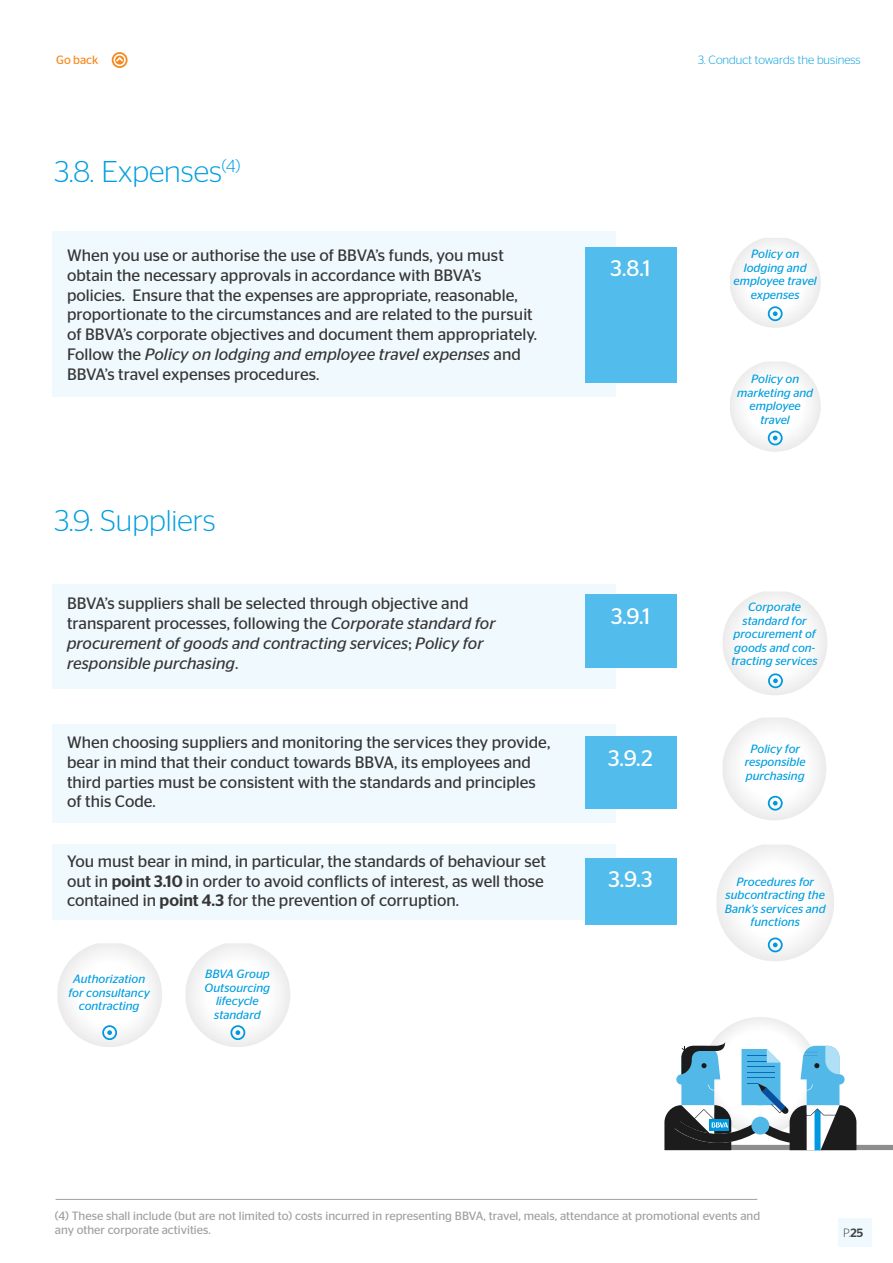
<style>
.page{position:relative;width:893px;height:1263px;background:#fff}
.page>*{position:absolute;margin:0;border:0;box-sizing:border-box;transform-origin:0 0}
.t1{font:300 30px "Stag Sans";color:#009ee0}
.t2{font:22.5px "Stag Sans";color:#fff}
.t3{font:16.5px/19.8px "Stag Sans";color:#363636}
.t4{font:italic 16.5px/19.8px "Stag Sans";color:#363636}
.t5{font:italic 12px/13.5px "Stag Sans";color:#009ee0;text-align:center}
.t6{font:12px/14.4px "Stag Sans";color:#a1a0a0}
.t7{font:300 12px "Stag Sans";color:#009ee0}
.t8{font:12px "Stag Sans";color:#f6891e}
.t9{font:300 12px "Stag Sans";color:#404649}
.s1{font-style:italic}
.s2{font-style:normal}
.s3{font-weight:500}
</style>
<div class="page">
<div style="left:838px;top:1218px;width:33px;height:29px;background:#f0f9fd"></div>
<svg style="left:112px;top:52px;width:16px;height:16px"></svg>
<svg style="left:113px;top:53px;width:14px;height:14px"></svg>
<img style="left:730px;top:361px;width:91px;height:91px">
<div style="left:53px;top:231px;width:563px;height:165px;background:#f0f9fd"></div>
<div style="left:53px;top:584px;width:563px;height:104px;background:#f0f9fd"></div>
<div style="left:53px;top:724px;width:563px;height:99px;background:#f0f9fd"></div>
<div style="left:53px;top:844px;width:563px;height:75px;background:#f0f9fd"></div>
<div style="left:585px;top:247px;width:91px;height:136px;background:#52bcec"></div>
<div style="left:585px;top:594px;width:91px;height:74px;background:#52bcec"></div>
<div style="left:585px;top:736px;width:91px;height:72px;background:#52bcec"></div>
<div style="left:585px;top:858px;width:91px;height:67px;background:#52bcec"></div>
<img style="left:57px;top:943px;width:105px;height:104px">
<img style="left:186px;top:943px;width:104px;height:104px">
<img style="left:717px;top:845px;width:117px;height:116px">
<img style="left:723px;top:717px;width:103px;height:103px">
<img style="left:730px;top:238px;width:91px;height:90px">
<div style="left:768px;top:306px;width:15px;height:15px;border:2px solid #0099e0;border-radius:50%"></div>
<svg style="left:773px;top:311px;width:5px;height:5px"></svg>
<div style="left:768px;top:431px;width:15px;height:14px;border:2px solid #0099e0;border-radius:50%"></div>
<svg style="left:773px;top:436px;width:5px;height:4px"></svg>
<img style="left:723px;top:591px;width:104px;height:104px">
<div style="left:768px;top:673px;width:15px;height:15px;border:2px solid #0099e0;border-radius:50%"></div>
<svg style="left:773px;top:678px;width:5px;height:5px"></svg>
<div style="left:102px;top:1025px;width:15px;height:15px;border:2px solid #0099e0;border-radius:50%"></div>
<svg style="left:107px;top:1030px;width:5px;height:5px"></svg>
<div style="left:230px;top:1025px;width:15px;height:15px;border:2px solid #0099e0;border-radius:50%"></div>
<svg style="left:236px;top:1030px;width:4px;height:5px"></svg>
<div style="left:768px;top:937px;width:15px;height:15px;border:2px solid #0099e0;border-radius:50%"></div>
<svg style="left:773px;top:942px;width:5px;height:5px"></svg>
<div style="left:768px;top:796px;width:15px;height:15px;border:2px solid #0099e0;border-radius:50%"></div>
<svg style="left:773px;top:801px;width:5px;height:4px"></svg>
<hr style="left:56px;top:1199px;width:701px;height:1px;background:#a1a0a0">
<svg style="left:664px;top:1042px;width:229px;height:108px"></svg>
<p class="t8" style="left:56px;top:53px;width:44px">Go back</p>
<h1 class="t1" style="left:54px;top:155px;width:187px">3.8. Expenses<sup>(4)</sup></h1>
<p class="t3" style="left:67px;top:245px;width:472px">When you use or authorise the use of BBVA’s funds, you must obtain the necessary approvals in accordance with BBVA’s policies. Ensure that the expenses are appropriate, reasonable, proportionate to the circumstances and are related to the pursuit of BBVA’s corporate objectives and document them appropriately.<br>Follow the <span class="s1">Policy on lodging and employee travel expenses</span> and BBVA’s travel expenses procedures.</p>
<h1 class="t1" style="left:54px;top:504px;width:163px">3.9. Suppliers</h1>
<p class="t4" style="left:67px;top:594px;width:430px"><span class="s2">BBVA’s suppliers shall be selected through objective and transparent processes, following the</span> Corporate standard for procurement of goods and contracting services<span class="s2">;</span> Policy for responsible purchasing<span class="s2">.</span></p>
<p class="t3" style="left:67px;top:732px;width:485px">When choosing suppliers and monitoring the services they provide, bear in mind that their conduct towards BBVA, its employees and third parties must be consistent with the standards and principles of this Code.</p>
<p class="t3" style="left:67px;top:851px;width:480px">You must bear in mind, in particular, the standards of behaviour set out in <span class="s3">point 3.10</span> in order to avoid conflicts of interest, as well those contained in <span class="s3">point 4.3</span> for the prevention of corruption.</p>
<p class="t5" style="left:69px;top:972px;width:83px">Authorization for consultancy contracting</p>
<p class="t5" style="left:205px;top:967px;width:67px">BBVA Group<br>Outsourcing lifecycle standard</p>
<p class="t7" style="left:698px;top:53px;width:164px">3. Conduct towards the business</p>
<h2 class="t2" style="left:611px;top:255px;width:41px">3.8.1</h2>
<h2 class="t2" style="left:611px;top:603px;width:41px">3.9.1</h2>
<h2 class="t2" style="left:608px;top:745px;width:46px">3.9.2</h2>
<h2 class="t2" style="left:608px;top:866px;width:46px">3.9.3</h2>
<p class="t5" style="left:733px;top:247px;width:85px">Policy on lodging and employee travel expenses</p>
<p class="t5" style="left:737px;top:372px;width:77px">Policy on marketing and employee travel</p>
<p class="t5" style="left:731px;top:600px;width:88px">Corporate standard for procurement of goods and con&shy;tracting services</p>
<p class="t5" style="left:745px;top:741px;width:62px">Policy for responsible purchasing</p>
<p class="t5" style="left:725px;top:875px;width:102px">Procedures for subcontracting the<br>Bank’s services and functions</p>
<p class="t6" style="left:55px;top:1208px;width:707px">(4) These shall include (but are not limited to) costs incurred in representing BBVA, travel, meals, attendance at promotional events and any other corporate activities.</p>
<p class="t9" style="left:843px;top:1226px;width:22px">P.<span class="s3">25</span></p>
</div>
